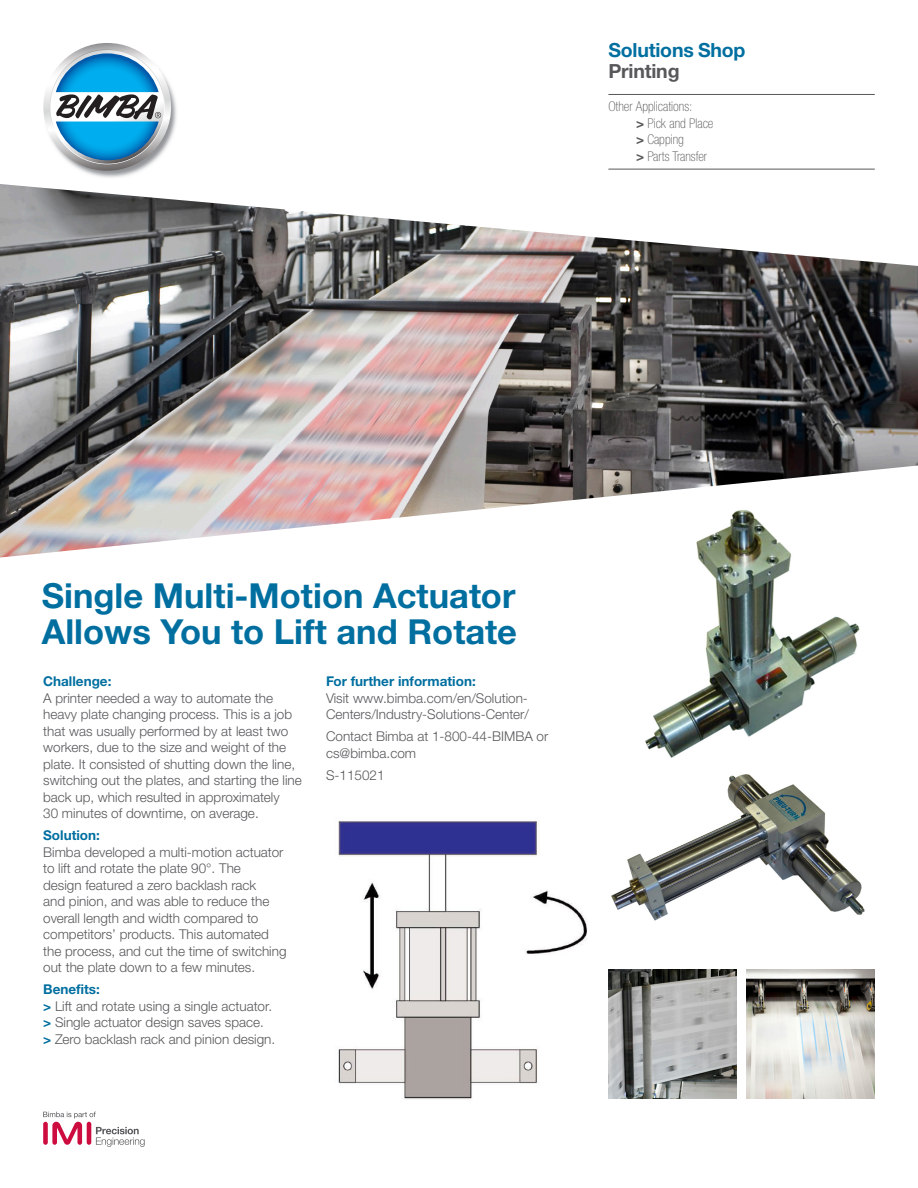
<style>
.page{position:relative;width:918px;height:1188px;background:#fff}
.page>*{position:absolute;margin:0;border:0;box-sizing:border-box;transform-origin:0 0}
.t1{font:700 34.5px/36px "Helvetica Neue LTW1 G";color:#006fa0}
.Body_12pt_-_LIGHT{font:700 19.5px "Helvetica Neue LTW1 G";letter-spacing:-.01em;color:#006fa0}
.Body_12pt_-_LIGHT-2{font:700 19.5px "Helvetica Neue LTW1 G";letter-spacing:-.01em;color:#57585a}
.t2{font:300 13.5px/16.5px "Helvetica Neue LTW1 G";color:#57585a}
.t3{font:100 condensed 13.5px/16.5px "Helvetica Neue LTW1 G";color:#57585a}
.s1{font-weight:700;font-stretch:normal}
.s2{font-weight:700;color:#006fa0}
</style>
<div class="page">
<img style="left:49px;top:46px;width:128px;height:132px">
<svg style="left:43px;top:43px;width:128px;height:128px"></svg>
<svg style="left:50px;top:50px;width:114px;height:114px"></svg>
<svg style="left:56px;top:53px;width:105px;height:107px"></svg>
<svg style="left:43px;top:1112px;width:102px;height:35px"></svg>
<hr style="left:608px;top:94px;width:267px;height:1px;background:#57585a">
<hr style="left:608px;top:169px;width:267px;height:1px;background:#57585a">
<img style="left:611px;top:558px;width:254px;height:363px">
<img style="left:338px;top:821px;width:249px;height:279px">
<img style="left:0;top:184px;width:918px;height:374px">
<img style="left:746px;top:970px;width:129px;height:128px">
<img style="left:608px;top:970px;width:129px;height:128px">
<p class="Body_12pt_-_LIGHT" style="left:608px;top:38px;width:139px">Solutions Shop</p>
<p class="Body_12pt_-_LIGHT-2" style="left:608px;top:59px;width:73px">Printing</p>
<p class="t3" style="left:636px;top:98px;width:79px;text-indent:-28px">Other Applications:<br><span class="s1">&gt;</span> Pick and Place <span class="s1">&gt;</span> Capping<br><span class="s1">&gt;</span> Parts Transfer</p>
<p class="t1" style="left:42px;top:577px;width:477px">Single Multi-Motion Actuator<br>Allows You to Lift and Rotate</p>
<p class="t2" style="left:43px;top:673px;width:260px"><span class="s2">Challenge:<br></span>A printer needed a way to automate the heavy plate changing process. This is a job that was usually performed by at least two workers, due to the size and weight of the plate. It consisted of shutting down the line, switching out the plates, and starting the line back up, which resulted in approximately<br>30 minutes of downtime, on average.</p>
<p class="t2" style="left:43px;top:827px;width:245px"><span class="s2">Solution:<br></span>Bimba developed a multi-motion actuator to lift and rotate the plate 90°. The<br>design featured a zero backlash rack<br>and pinion, and was able to reduce the overall length and width compared to competitors’ products. This automated the process, and cut the time of switching out the plate down to a few minutes.</p>
<p class="t2" style="left:43px;top:981px;width:234px"><span class="s2">Benefits:<br>&gt;</span> Lift and rotate using a single actuator. <span class="s2">&gt;</span> Single actuator design saves space. <span class="s2">&gt;</span> Zero backlash rack and pinion design.</p>
<p class="t2" style="left:326px;top:673px;width:204px"><span class="s2">For further information:<br></span>Visit www.bimba.com/en/Solution-<br>Centers/Industry-Solutions-Center/</p>
<p class="t2" style="left:326px;top:728px;width:224px">Contact Bimba at 1-800-44-BIMBA or cs@bimba.com</p>
<p class="t2" style="left:326px;top:766px;width:60px">S-115021</p>
</div>
